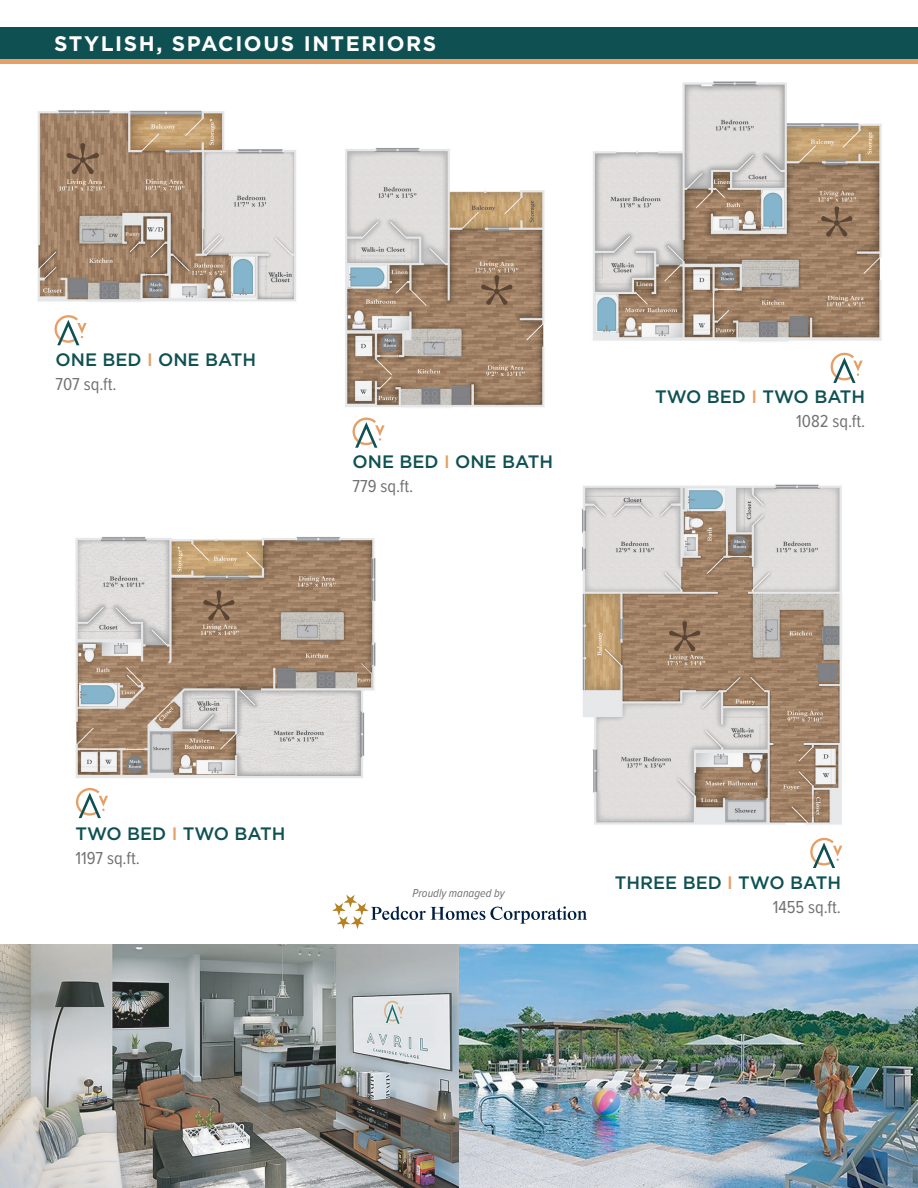
<style>
.page{position:relative;width:918px;height:1188px;background:#fff}
.page>*{position:absolute;margin:0;border:0;box-sizing:border-box;transform-origin:0 0}
.t1{font:700 21px "Gotham";letter-spacing:.075em;color:#fff}
.t2{font:500 18px "Gotham";color:#0f5152}
.t3{font:18px "Proxima Nova Cond";color:#727272}
.t4{font:italic 12px "Proxima Nova Cond";color:#727272}
.s1{color:#e5a068}
</style>
<div class="page">
<img style="left:37px;top:110px;width:259px;height:192px">
<img style="left:345px;top:148px;width:200px;height:270px">
<img style="left:593px;top:81px;width:289px;height:272px">
<img style="left:75px;top:537px;width:301px;height:241px">
<img style="left:582px;top:484px;width:260px;height:341px">
<img style="left:0;top:944px;width:918px;height:244px">
<div style="left:0;top:27px;width:918px;height:37px;background:#0f5152"></div>
<div style="left:0;top:59px;width:918px;height:5px;background:#e5a068"></div>
<svg style="left:810px;top:838px;width:32px;height:30px"></svg>
<svg style="left:76px;top:788px;width:32px;height:30px"></svg>
<svg style="left:55px;top:315px;width:32px;height:30px"></svg>
<svg style="left:831px;top:353px;width:32px;height:30px"></svg>
<svg style="left:353px;top:418px;width:32px;height:30px"></svg>
<svg style="left:332px;top:895px;width:255px;height:34px"></svg>
<p class="t1" style="left:54px;top:31px;width:384px">STYLISH, SPACIOUS INTERIORS</p>
<p class="t2" style="left:56px;top:348px;width:202px">ONE BED <span class="s1">I</span> ONE BATH</p>
<p class="t3" style="left:56px;top:371px;width:63px">707 sq.ft.</p>
<p class="t2" style="left:353px;top:450px;width:202px">ONE BED <span class="s1">I</span> ONE BATH</p>
<p class="t3" style="left:353px;top:473px;width:62px">779 sq.ft.</p>
<p class="t2" style="left:655px;top:385px;width:212px">TWO BED <span class="s1">I</span> TWO BATH</p>
<p class="t3" style="left:796px;top:408px;width:71px">1082 sq.ft.</p>
<p class="t2" style="left:75px;top:822px;width:212px">TWO BED <span class="s1">I</span> TWO BATH</p>
<p class="t3" style="left:75px;top:845px;width:66px">1197 sq.ft.</p>
<p class="t4" style="left:413px;top:884px;width:94px">Proudly managed by</p>
<p class="t2" style="left:615px;top:871px;width:228px">THREE BED <span class="s1">I</span> TWO BATH</p>
<p class="t3" style="left:773px;top:894px;width:70px">1455 sq.ft.</p>
</div>
